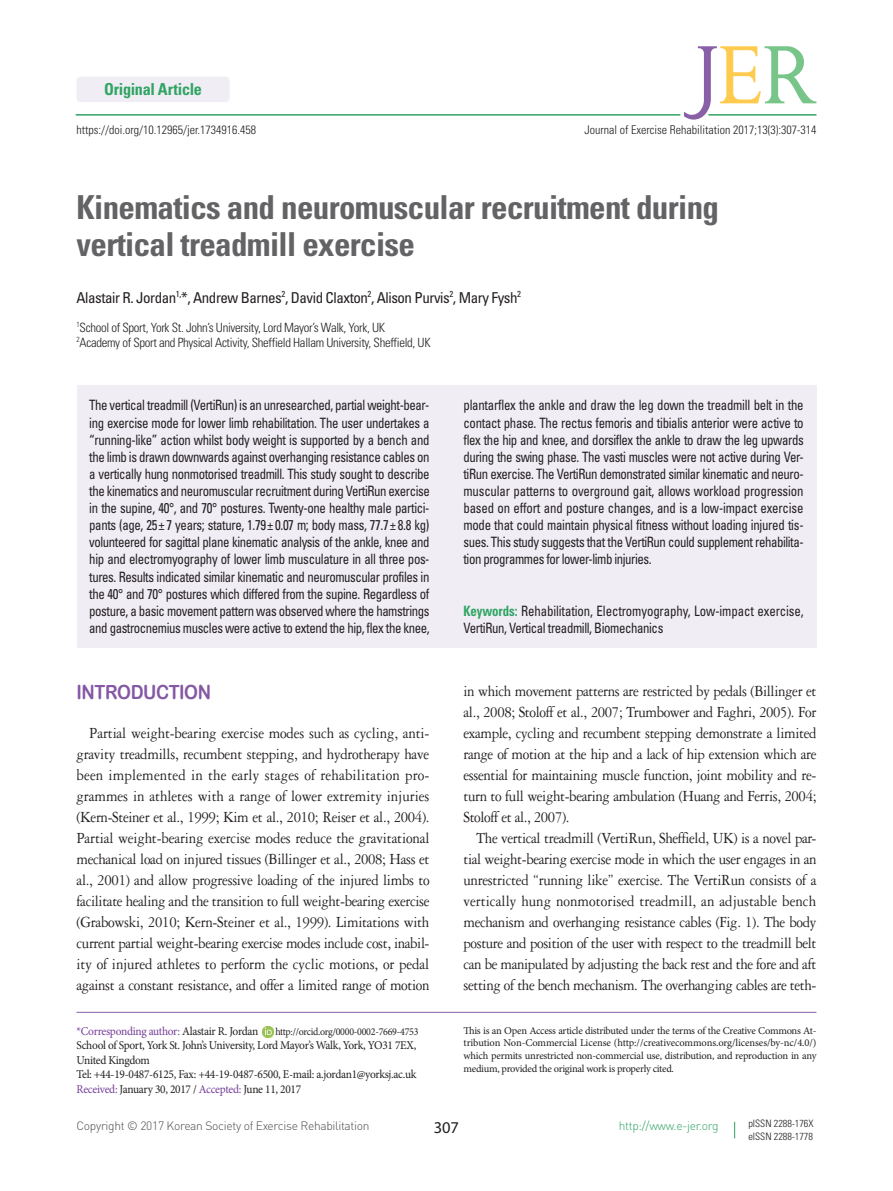
<style>
.page{position:relative;width:893px;height:1191px;background:#fff}
.page>*{position:absolute;margin:0;border:0;box-sizing:border-box;transform-origin:0 0}
.제목{font:700 condensed 33px/36.8px "Univers LT Std";letter-spacing:-.02em;color:#636366}
.본문_대제목{font:19.5px "Arial Rounded MT Bold";letter-spacing:-.025em;color:#8458a4;scale:.9 1}
.본문_영문{font:16.5px/21px "Garamond 3 LT Std";letter-spacing:-.025em;color:#231f20;text-align:justify;scale:.9 1}
.t1{font:700 condensed 16.5px "Univers LT Std";letter-spacing:-.02em;color:#30a463}
.t2{font:16.5px "Myriad Pro";color:#231f20}
.저자{font:condensed 15px "Univers LT Std";letter-spacing:-.03em;color:#231f20}
.t3{font:condensed 14.25px/17.1px "Univers LT Std";letter-spacing:-.035em;color:#231f20;text-align:justify;scale:.9 1}
.t4{font:condensed 14.25px/17.1px "Univers LT Std";letter-spacing:-.01em;color:#231f20;scale:.9 1}
.저자소속{font:300 condensed 12.75px "Univers LT Std";letter-spacing:-.025em;color:#231f20}
.교신저자{font:12px/14.4px "Minion Pro";letter-spacing:-.025em;color:#231f20;scale:.95 1}
.doi_단락{font:300 condensed 12px "Univers LT Std";color:#231f20}
.t5{font:300 12px "DIN Pro";letter-spacing:-.025em;color:#4b4c4d}
.교신저자-2{font:12px "Minion Pro";letter-spacing:-.03em;color:#753e98;scale:.95 1}
.t6{font:300 12px "DIN Pro";letter-spacing:-.025em;color:#30a463}
.교신저자-3{font:10.5px/12.6px "Minion Pro";letter-spacing:-.025em;color:#231f20;text-align:justify}
.교신저자-4{font:10.5px "Minion Pro";letter-spacing:-.025em;color:#231f20;scale:.95 1}
.t7{font:300 condensed 10.2px "Univers LT Std";color:#231f20}
.s1{font-weight:700;color:#30a463}
.s2{color:#231f20}
.s3{color:#753e98}
</style>
<div class="page">
<hr style="left:77px;top:1012px;width:739px;height:1px;background:#895fa8">
<svg style="left:734px;top:1121px;width:1px;height:17px"></svg>
<svg style="left:263px;top:1026px;width:10px;height:11px"></svg>
<div style="left:77px;top:386px;width:739px;height:262px;background:#f0edf5"></div>
<div style="left:77px;top:77px;width:153px;height:25px;background:#f0edf5;border-radius:4px"></div>
<hr style="left:76px;top:114px;width:604px;height:2px;background:#30a463">
<svg style="left:684px;top:46px;width:132px;height:74px"></svg>
<p class="t1" style="left:104px;top:79px;width:99px">Original Article</p>
<p class="doi_단락" style="left:77px;top:123px;width:181px">https://doi.org/10.12965/jer.1734916.458</p>
<p class="doi_단락" style="left:585px;top:123px;width:233px">Journal of Exercise Rehabilitation 2017;13(3):307-314</p>
<p class="제목" style="left:77px;top:188px;width:644px">Kinematics and neuromuscular recruitment during vertical treadmill exercise</p>
<p class="저자" style="left:77px;top:288px;width:446px">Alastair R. Jordan<sup>1,</sup>*, Andrew Barnes<sup>2</sup>, David Claxton<sup>2</sup>, Alison Purvis<sup>2</sup>, Mary Fysh<sup>2</sup></p>
<p class="저자소속" style="left:77px;top:320px;width:310px"><sup>1</sup>School of Sport, York St. John’s University, Lord Mayor’s Walk, York, UK</p>
<p class="저자소속" style="left:77px;top:335px;width:356px"><sup>2</sup>Academy of Sport and Physical Activity, Sheffield Hallam University, Sheffield, UK</p>
<p class="t3" style="left:89px;top:396px;width:380px">The vertical treadmill (VertiRun) is an unresearched, partial weight-bear&shy;ing exercise mode for lower limb rehabilitation. The user undertakes a “running-like” action whilst body weight is supported by a bench and the limb is drawn downwards against overhanging resistance cables on a vertically hung nonmotorised treadmill. This study sought to describe the kinematics and neuromuscular recruitment during VertiRun exercise in the supine, 40°, and 70° postures. Twenty-one healthy male partici&shy;pants (age, 25± 7 years; stature, 1.79± 0.07 m; body mass, 77.7± 8.8 kg) volunteered for sagittal plane kinematic analysis of the ankle, knee and hip and electromyography of lower limb musculature in all three pos&shy;tures. Results indicated similar kinematic and neuromuscular profiles in the 40° and 70° postures which differed from the supine. Regardless of posture, a basic movement pattern was observed where the hamstrings and gastrocnemius muscles were active to extend the hip, flex the knee,</p>
<p class="t3" style="left:463px;top:396px;width:379px">plantarflex the ankle and draw the leg down the treadmill belt in the contact phase. The rectus femoris and tibialis anterior were active to flex the hip and knee, and dorsiflex the ankle to draw the leg upwards during the swing phase. The vasti muscles were not active during Ver&shy;tiRun exercise. The VertiRun demonstrated similar kinematic and neuro&shy;muscular patterns to overground gait, allows workload progression based on effort and posture changes, and is a low-impact exercise mode that could maintain physical fitness without loading injured tis&shy;sues. This study suggests that the VertiRun could supplement rehabilita&shy;tion programmes for lower-limb injuries.</p>
<p class="t4" style="left:463px;top:602px;width:379px"><span class="s1">Keywords:</span> Rehabilitation, Electromyography, Low-impact exercise,<br>VertiRun, Vertical treadmill, Biomechanics</p>
<p class="본문_대제목" style="left:77px;top:680px;width:151px">INTRODUCTION</p>
<p class="본문_영문" style="left:77px;top:722px;width:394px;text-indent:13px">Partial weight-bearing exercise modes such as cycling, anti&shy;gravity treadmills, recumbent stepping, and hydrotherapy have been implemented in the early stages of rehabilitation pro&shy;grammes in athletes with a range of lower extremity injuries (Kern-Steiner et al., 1999; Kim et al., 2010; Reiser et al., 2004).<br>Partial weight-bearing exercise modes reduce the gravitational mechanical load on injured tissues (Billinger et al., 2008; Hass et al., 2001) and allow progressive loading of the injured limbs to facilitate healing and the transition to full weight-bearing exercise (Grabowski, 2010; Kern-Steiner et al., 1999). Limitations with current partial weight-bearing exercise modes include cost, inabil&shy;ity of injured athletes to perform the cyclic motions, or pedal against a constant resistance, and offer a limited range of motion</p>
<p class="교신저자-2" style="left:77px;top:1023px;width:193px">*Corresponding author: <span class="s2">Alastair R. Jordan</span></p>
<p class="교신저자-4" style="left:275px;top:1024px;width:152px">http://orcid.org/0000-0002-7669-4753</p>
<p class="교신저자" style="left:77px;top:1038px;width:359px">School of Sport, York St. John’s University, Lord Mayor’s Walk, York, YO31 7EX,<br>United Kingdom</p>
<p class="교신저자" style="left:77px;top:1067px;width:359px">Tel: +44-19-0487-6125, Fax: +44-19-0487-6500, E-mail: a.jordan1@yorksj.ac.uk</p>
<p class="교신저자" style="left:77px;top:1081px;width:238px"><span class="s3">Received:</span> January 30, 2017 / <span class="s3">Accepted:</span> June 11, 2017</p>
<p class="본문_영문" style="left:463px;top:680px;width:394px">in which movement patterns are restricted by pedals (Billinger et al., 2008; Stoloff et al., 2007; Trumbower and Faghri, 2005). For example, cycling and recumbent stepping demonstrate a limited range of motion at the hip and a lack of hip extension which are essential for maintaining muscle function, joint mobility and re&shy;turn to full weight-bearing ambulation (Huang and Ferris, 2004; Stoloff et al., 2007).</p>
<p class="본문_영문" style="left:463px;top:827px;width:394px;text-indent:13px">The vertical treadmill (VertiRun, Sheffield, UK) is a novel par&shy;tial weight-bearing exercise mode in which the user engages in an unrestricted “running like” exercise. The VertiRun consists of a vertically hung nonmotorised treadmill, an adjustable bench mechanism and overhanging resistance cables (Fig. 1). The body posture and position of the user with respect to the treadmill belt can be manipulated by adjusting the back rest and the fore and aft setting of the bench mechanism. The overhanging cables are teth-</p>
<p class="교신저자-3" style="left:463px;top:1024px;width:355px">This is an Open Access article distributed under the terms of the Creative Commons At&shy;tribution Non-Commercial License (http://creativecommons.org/licenses/by-nc/4.0/) which permits unrestricted non-commercial use, distribution, and reproduction in any medium, provided the original work is properly cited.</p>
<p class="t5" style="left:77px;top:1118px;width:295px">Copyright © 2017 Korean Society of Exercise Rehabilitation</p>
<p class="t6" style="left:619px;top:1118px;width:101px">http://www.e-jer.org</p>
<p class="t7" style="left:748px;top:1117px;width:67px">pISSN 2288-176X</p>
<p class="t7" style="left:748px;top:1129px;width:66px">eISSN 2288-1778</p>
<p class="t2" style="left:434px;top:1116px;width:27px">307</p>
</div>
